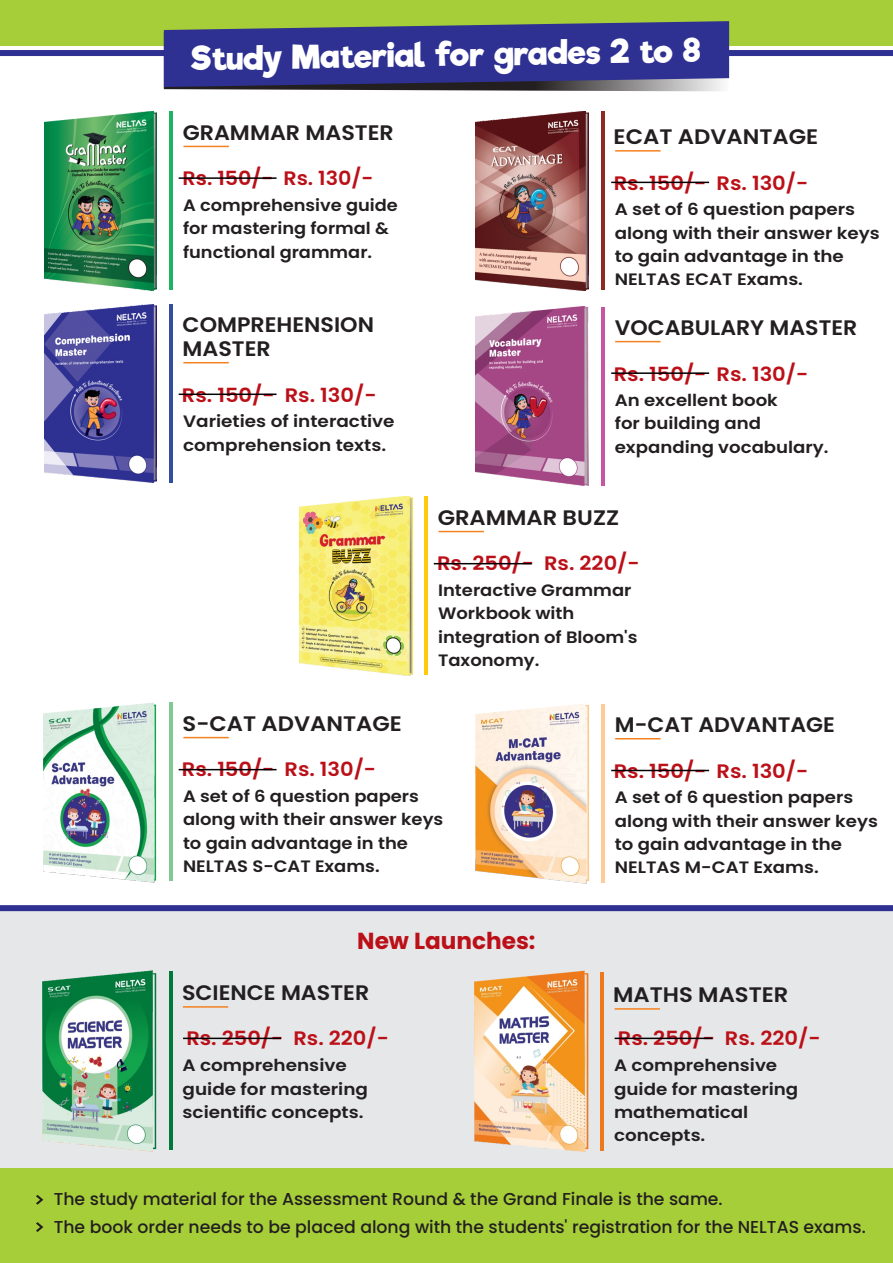
<style>
.page{position:relative;width:893px;height:1263px;background:#fff}
.page>*{position:absolute;margin:0;border:0;box-sizing:border-box;transform-origin:0 0}
.t1{font:33px "Riffic";color:#fff}
.t2{font:700 23.25px "Poppins";color:#bb1018}
.t3{font:600 21px "Poppins";color:#231f20;scale:1.08 1}
.t4{font:600 21px/24px "Poppins";color:#231f20;scale:1.06 1}
.t5{font:600 21px "Poppins";color:#231f20;scale:1.05 1}
.t6{font:600 19.5px "Poppins";color:#bb1018;scale:1.08 1}
.t7{font:600 19.5px "Poppins";color:#bb1018;scale:1.06 1}
.t8{font:500 17.25px/27.3px "Poppins";color:#231f20}
.t9{font:600 16.5px/23.2px "Poppins";color:#231f20;scale:1.09 1}
.t10{font:600 16.5px/23.2px "Poppins";color:#231f20;scale:1.11 1}
.t11{font:600 16.5px/23.2px "Poppins";color:#231f20;scale:1.1 1}
.t12{font:600 16.5px/23.2px "Poppins";color:#231f20;scale:1.12 1}
.t13{font:600 16.5px/23.2px "Poppins";color:#231f20;scale:1.08 1}
</style>
<div class="page">
<div style="left:0;top:0;width:893px;height:46px;background:#a6ce39"></div>
<div style="left:0;top:50px;width:893px;height:6px;background:#2e3092"></div>
<svg style="left:164px;top:21px;width:565px;height:70px"></svg>
<hr style="left:615px;top:738px;width:45px;height:1px;background:#f58220">
<hr style="left:601px;top:704px;width:3px;height:178px;background:#ffcb99">
<img style="left:475px;top:704px;width:115px;height:180px">
<svg style="left:585px;top:705px;width:4px;height:176px"></svg>
<div style="left:0;top:1167px;width:893px;height:96px;background:#a6ce39"></div>
<svg style="left:36px;top:1195px;width:7px;height:10px"></svg>
<svg style="left:36px;top:1222px;width:7px;height:10px"></svg>
<hr style="left:183px;top:737px;width:46px;height:1px;background:#f58220">
<hr style="left:170px;top:703px;width:3px;height:178px;background:#81c994">
<img style="left:43px;top:702px;width:114px;height:181px">
<div style="left:0;top:908px;width:893px;height:259px;background:#e6e7e9"></div>
<div style="left:0;top:905px;width:893px;height:6px;background:#2e3092"></div>
<hr style="left:179px;top:769px;width:98px;height:1px;background:#000">
<hr style="left:438px;top:531px;width:46px;height:1px;background:#f58220">
<img style="left:299px;top:497px;width:113px;height:178px">
<hr style="left:425px;top:497px;width:3px;height:178px;background:#feca0a">
<hr style="left:434px;top:563px;width:98px;height:1px;background:#000">
<hr style="left:183px;top:362px;width:46px;height:1px;background:#f58220">
<img style="left:44px;top:304px;width:113px;height:179px">
<hr style="left:170px;top:304px;width:3px;height:179px;background:#324ea1">
<hr style="left:179px;top:393px;width:98px;height:2px;background:#000">
<hr style="left:170px;top:112px;width:3px;height:178px;background:#1eb261">
<hr style="left:183px;top:146px;width:46px;height:1px;background:#f58220">
<img style="left:44px;top:112px;width:113px;height:178px">
<hr style="left:179px;top:177px;width:98px;height:2px;background:#000">
<hr style="left:611px;top:770px;width:98px;height:1px;background:#000">
<hr style="left:615px;top:341px;width:45px;height:1px;background:#f58220">
<img style="left:476px;top:307px;width:113px;height:178px">
<hr style="left:601px;top:307px;width:3px;height:178px;background:#c656a0">
<hr style="left:611px;top:372px;width:98px;height:2px;background:#000">
<hr style="left:615px;top:150px;width:45px;height:2px;background:#f58220">
<img style="left:476px;top:112px;width:113px;height:178px">
<hr style="left:601px;top:112px;width:3px;height:178px;background:#8e2923">
<hr style="left:611px;top:182px;width:98px;height:1px;background:#000">
<hr style="left:615px;top:1037px;width:97px;height:2px;background:#000">
<hr style="left:183px;top:1037px;width:98px;height:2px;background:#000">
<hr style="left:615px;top:1008px;width:45px;height:2px;background:#f58220">
<hr style="left:601px;top:972px;width:3px;height:178px;background:#ee791c">
<img style="left:474px;top:970px;width:115px;height:182px">
<hr style="left:183px;top:1006px;width:45px;height:2px;background:#f58220">
<hr style="left:169px;top:971px;width:3px;height:179px;background:#01793b">
<img style="left:42px;top:970px;width:115px;height:182px">
<h1 class="t1" style="left:191px;top:45px;width:511px;rotate:-1deg">Study Material for grades 2 to 8</h1>
<p class="t4" style="left:183px;top:120px;width:201px">GRAMMAR MASTER</p>
<p class="t7" style="left:183px;top:164px;width:182px">Rs. 150/- Rs. 130/-</p>
<p class="t13" style="left:183px;top:194px;width:200px">A comprehensive guide for mastering formal &amp; functional grammar.</p>
<p class="t4" style="left:183px;top:312px;width:182px">COMPREHENSION<br>MASTER</p>
<p class="t6" style="left:182px;top:381px;width:182px">Rs. 150/- Rs. 130/-</p>
<p class="t12" style="left:183px;top:410px;width:190px">Varieties of interactive comprehension texts.</p>
<p class="t3" style="left:614px;top:122px;width:191px">ECAT ADVANTAGE</p>
<p class="t6" style="left:614px;top:169px;width:182px">Rs. 150/- Rs. 130/-</p>
<p class="t10" style="left:615px;top:198px;width:240px">A set of 6 question papers along with their answer keys to gain advantage in the<br>NELTAS ECAT Exams.</p>
<p class="t5" style="left:615px;top:313px;width:232px">VOCABULARY MASTER</p>
<p class="t6" style="left:614px;top:360px;width:182px">Rs. 150/- Rs. 130/-</p>
<p class="t11" style="left:615px;top:389px;width:196px">An excellent book<br>for building and expanding vocabulary.</p>
<p class="t3" style="left:438px;top:503px;width:169px">GRAMMAR BUZZ</p>
<p class="t6" style="left:437px;top:550px;width:189px">Rs. 250/- Rs. 220/-</p>
<p class="t9" style="left:438px;top:579px;width:184px">Interactive Grammar<br>Workbook with integration of Bloom's<br>Taxonomy.</p>
<p class="t3" style="left:183px;top:709px;width:204px">S-CAT ADVANTAGE</p>
<p class="t6" style="left:182px;top:756px;width:181px">Rs. 150/- Rs. 130/-</p>
<p class="t9" style="left:183px;top:785px;width:240px">A set of 6 question papers along with their answer keys to gain advantage in the<br>NELTAS S-CAT Exams.</p>
<h2 class="t2" style="left:357px;top:925px;width:180px">New Launches:</h2>
<p class="t4" style="left:182px;top:981px;width:178px">SCIENCE MASTER</p>
<p class="t5" style="left:615px;top:710px;width:211px">M-CAT ADVANTAGE</p>
<p class="t6" style="left:614px;top:757px;width:182px">Rs. 150/- Rs. 130/-</p>
<p class="t11" style="left:615px;top:786px;width:241px">A set of 6 question papers along with their answer keys to gain advantage in the<br>NELTAS M-CAT Exams.</p>
<p class="t3" style="left:613px;top:980px;width:164px">MATHS MASTER</p>
<p class="t6" style="left:186px;top:1025px;width:189px">Rs. 250/- Rs. 220/-</p>
<p class="t6" style="left:618px;top:1025px;width:189px">Rs. 250/- Rs. 220/-</p>
<p class="t12" style="left:183px;top:1054px;width:167px">A comprehensive guide for mastering scientific concepts.</p>
<p class="t10" style="left:614px;top:1054px;width:167px">A comprehensive guide for mastering mathematical concepts.</p>
<p class="t8" style="left:54px;top:1186px;width:814px">The study material for the Assessment Round &amp; the Grand Finale is the same.<br>The book order needs to be placed along with the students' registration for the NELTAS exams.</p>
</div>
